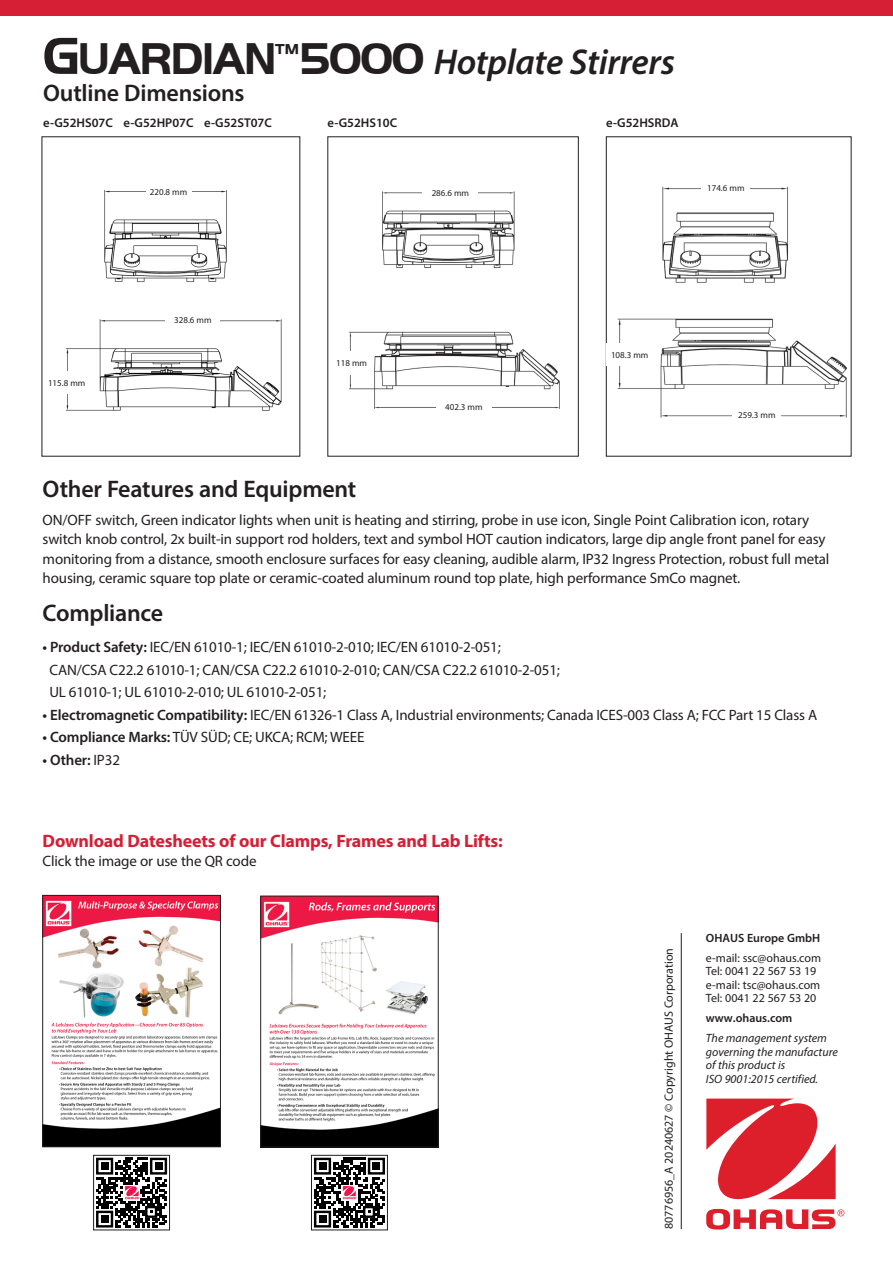
<style>
.page{position:relative;width:893px;height:1263px;background:#fff}
.page>*{position:absolute;margin:0;border:0;box-sizing:border-box;transform-origin:0 0}
.Interior_Back_Product_Name{font:italic 600 36px "Myriad Pro";letter-spacing:-.01em;color:#231f20}
.Back_Paragraph_Head{font:600 24px "Myriad Pro";letter-spacing:-.01em;color:#231f20}
.Back_Copy_Text{font:700 18px "Myriad Pro";letter-spacing:-.01em;color:#d61e34}
.Back_Copy_Text-2{font:15px/19.5px "Myriad Pro";letter-spacing:-.01em;color:#231f20}
.Back_Bullet_List{font:15px/22.5px "Myriad Pro";letter-spacing:-.01em;color:#231f20}
.Back_Bullet_List-2{font:600 15px "Myriad Pro";letter-spacing:-.01em;color:#231f20}
.Feature_Name{font:600 12.75px "Myriad Pro";color:#231f20}
.Address_Block{font:12px/13.5px "Myriad Pro";color:#231f20}
.Address_Block_Italic{font:italic 12px/13.5px "Myriad Pro";color:#231f20}
.Address_Block_Bold{font:600 12px "Myriad Pro";color:#231f20}
.Measurements{font:9px "Myriad Pro";color:#231f20}
.s1{font-family:"Handel Got D";font-weight:700;font-style:normal;font-size:54px}
.s2{font-family:"Handel Got D";font-weight:700;font-style:normal;font-size:45.9px}
.s3{font-weight:600}
.s4{font-weight:400}
</style>
<div class="page">
<div style="left:0;top:0;width:893px;height:15px;background:#d61e34"></div>
<svg style="left:706px;top:1098px;width:138px;height:131px"></svg>
<hr style="left:681px;top:933px;width:1px;height:296px;background:#231f20">
<img style="left:65px;top:189px;width:217px;height:222px">
<div style="left:146px;top:178px;width:45px;height:26px;background:#fff"></div>
<div style="left:165px;top:307px;width:55px;height:25px;background:#fff"></div>
<div style="left:43px;top:371px;width:47px;height:23px;background:#fff"></div>
<img style="left:349px;top:191px;width:211px;height:218px">
<div style="left:422px;top:178px;width:56px;height:29px;background:#fff"></div>
<div style="left:332px;top:351px;width:39px;height:23px;background:#fff"></div>
<div style="left:436px;top:392px;width:56px;height:29px;background:#fff"></div>
<img style="left:617px;top:186px;width:230px;height:232px">
<div style="left:701px;top:172px;width:49px;height:31px;background:#fff"></div>
<div style="left:606px;top:343px;width:47px;height:23px;background:#fff"></div>
<div style="left:732px;top:404px;width:49px;height:22px;background:#fff"></div>
<img style="left:262px;top:898px;width:174px;height:247px">
<div style="left:260px;top:896px;width:178px;height:251px;border:1px solid #231f20"></div>
<img style="left:45px;top:897px;width:173px;height:248px">
<div style="left:43px;top:895px;width:177px;height:252px;border:1px solid #231f20"></div>
<svg style="left:96px;top:1157px;width:72px;height:71px"></svg>
<svg style="left:96px;top:1158px;width:71px;height:69px"></svg>
<div style="left:96px;top:1158px;width:17px;height:16px;border:2px solid #000"></div>
<div style="left:101px;top:1162px;width:7px;height:8px;background:#000"></div>
<div style="left:150px;top:1158px;width:17px;height:16px;border:2px solid #000"></div>
<div style="left:155px;top:1162px;width:7px;height:8px;background:#000"></div>
<div style="left:96px;top:1211px;width:17px;height:16px;border:2px solid #000"></div>
<div style="left:101px;top:1215px;width:7px;height:8px;background:#000"></div>
<img style="left:124px;top:1185px;width:15px;height:15px">
<div style="left:93px;top:1155px;width:77px;height:75px;border:1px solid #231f20"></div>
<svg style="left:313px;top:1157px;width:72px;height:71px"></svg>
<svg style="left:314px;top:1158px;width:71px;height:69px"></svg>
<div style="left:314px;top:1158px;width:17px;height:16px;border:2px solid #000"></div>
<div style="left:319px;top:1162px;width:7px;height:8px;background:#000"></div>
<div style="left:368px;top:1158px;width:17px;height:16px;border:2px solid #000"></div>
<div style="left:373px;top:1162px;width:7px;height:8px;background:#000"></div>
<div style="left:314px;top:1211px;width:17px;height:16px;border:2px solid #000"></div>
<div style="left:319px;top:1215px;width:7px;height:8px;background:#000"></div>
<img style="left:342px;top:1185px;width:15px;height:15px">
<div style="left:311px;top:1155px;width:77px;height:75px;border:1px solid #231f20"></div>
<p class="Interior_Back_Product_Name" style="left:43px;top:39px;width:634px"><span class="s1">G</span><span class="s2">UARDIAN</span><sup>™</sup><span class="s2">5000</span> Hotplate Stirrers</p>
<p class="Back_Paragraph_Head" style="left:43px;top:78px;width:203px">Outline Dimensions</p>
<p class="Feature_Name" style="left:43px;top:114px;width:230px">e-G52HS07C e-G52HP07C e-G52ST07C</p>
<p class="Feature_Name" style="left:328px;top:114px;width:71px">e-G52HS10C</p>
<p class="Feature_Name" style="left:606px;top:114px;width:74px">e-G52HSRDA</p>
<p class="Measurements" style="left:150px;top:186px;width:39px">220.8 mm</p>
<p class="Measurements" style="left:432px;top:187px;width:39px">286.6 mm</p>
<p class="Measurements" style="left:707px;top:182px;width:39px">174.6 mm</p>
<p class="Measurements" style="left:48px;top:378px;width:39px">115.8 mm</p>
<p class="Measurements" style="left:174px;top:314px;width:39px">328.6 mm</p>
<p class="Measurements" style="left:336px;top:357px;width:32px">118 mm</p>
<p class="Measurements" style="left:445px;top:401px;width:39px">402.3 mm</p>
<p class="Measurements" style="left:611px;top:349px;width:39px">108.3 mm</p>
<p class="Measurements" style="left:738px;top:410px;width:39px">259.3 mm</p>
<p class="Back_Paragraph_Head" style="left:43px;top:473px;width:315px">Other Features and Equipment</p>
<p class="Back_Copy_Text-2" style="left:43px;top:510px;width:788px">ON/OFF switch, Green indicator lights when unit is heating and stirring, probe in use icon, Single Point Calibration icon, rotary switch knob control, 2x built-in support rod holders, text and symbol HOT caution indicators, large dip angle front panel for easy monitoring from a distance, smooth enclosure surfaces for easy cleaning, audible alarm, IP32 Ingress Protection, robust full metal housing, ceramic square top plate or ceramic-coated aluminum round top plate, high performance SmCo magnet.</p>
<p class="Back_Paragraph_Head" style="left:43px;top:598px;width:122px">Compliance</p>
<p class="Back_Bullet_List" style="left:49px;top:636px;width:512px;text-indent:-7px"><span class="s3">• Product Safety:</span> IEC/EN 61010-1; IEC/EN 61010-2-010; IEC/EN 61010-2-051;<br>CAN/CSA C22.2 61010-1; CAN/CSA C22.2 61010-2-010; CAN/CSA C22.2 61010-2-051;<br>UL 61010-1; UL 61010-2-010; UL 61010-2-051;</p>
<p class="Back_Bullet_List" style="left:43px;top:703px;width:776px"><span class="s3">• Electromagnetic Compatibility:</span> IEC/EN 61326-1 Class A, Industrial environments; Canada ICES-003 Class A; FCC Part 15 Class A</p>
<p class="Back_Bullet_List" style="left:43px;top:726px;width:323px"><span class="s3">• Compliance Marks:</span> TÜV SÜD; CE; UKCA; RCM; WEEE</p>
<p class="Back_Bullet_List-2" style="left:43px;top:750px;width:79px">• Other: <span class="s4">IP32</span></p>
<p class="Back_Copy_Text" style="left:43px;top:829px;width:462px">Download Datesheets of our Clamps, Frames and Lab Lifts:</p>
<p class="Back_Copy_Text-2" style="left:43px;top:851px;width:215px">Click the image or use the QR code</p>
<p class="Address_Block" style="left:662px;top:1229px;width:283px;rotate:-90deg">80776956_A 20240627 © Copyright OHAUS Corporation</p>
<p class="Address_Block_Bold" style="left:706px;top:930px;width:116px">OHAUS Europe GmbH</p>
<p class="Address_Block" style="left:706px;top:951px;width:117px">e-mail: ssc@ohaus.com<br>Tel: 0041 22 567 53 19 e-mail: tsc@ohaus.com<br>Tel: 0041 22 567 53 20</p>
<p class="Address_Block_Bold" style="left:706px;top:1011px;width:88px">www.ohaus.com</p>
<p class="Address_Block_Italic" style="left:706px;top:1031px;width:133px">The management system governing the manufacture of this product is<br>ISO 9001:2015 certified.</p>
</div>
